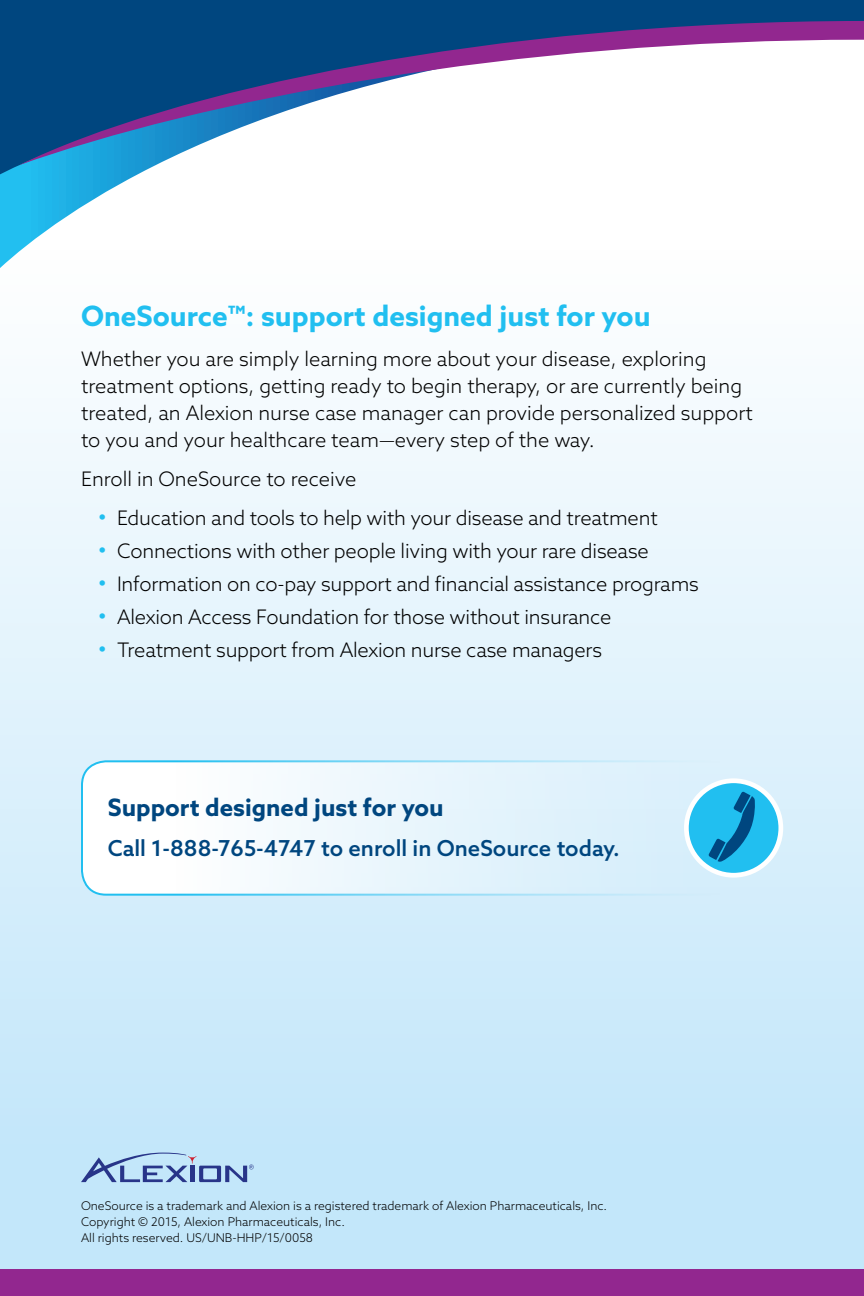
<style>
.page{position:relative;width:864px;height:1296px;background:#fff}
.page>*{position:absolute;margin:0;border:0;box-sizing:border-box;transform-origin:0 0}
.t1{font:700 28px "Azo Sans";color:#21bff0}
.t2{font:700 24px "Azo Sans";color:#00467f}
.t3{font:500 22px "Azo Sans";color:#00467f}
.t4{font:300 20px/27px "Azo Sans";letter-spacing:-.01em;color:#000}
.t5{font:300 12px/16px "Azo Sans";color:#000}
.s1{font-size:27px;color:#21bff0}
</style>
<div class="page">
<div style="left:0;top:180px;width:864px;height:1089px;background:linear-gradient(to bottom,#fff,#bde4f9)"></div>
<div style="left:0;top:1269px;width:864px;height:27px;background:#92278f"></div>
<svg style="left:81px;top:1153px;width:173px;height:29px;background:#9ab7db"></svg>
<div style="left:82px;top:761px;width:708px;height:134px;background:linear-gradient(to right,#fff,#d3edfb);border-radius:24px"></div>
<div style="left:81px;top:760px;width:710px;height:136px;border:2px solid #21bff0;border-radius:24px"></div>
<svg style="left:686px;top:781px;width:95px;height:94px;background:#3dc7f1"></svg>
<div style="left:684px;top:778px;width:99px;height:100px;border:5px solid #fff;border-radius:50%"></div>
<svg style="left:708px;top:791px;width:48px;height:71px;background:#1697cb"></svg>
<svg style="left:0;top:184px;width:864px;height:84px"></svg>
<svg style="left:0;top:0;width:864px;height:184px;fill:#00467f"></svg>
<svg style="left:19px;top:21px;width:845px;height:144px"></svg>
<h1 class="t1" style="left:81px;top:298px;width:571px">OneSource™: support designed just for you</h1>
<p class="t4" style="left:81px;top:345px;width:674px">Whether you are simply learning more about your disease, exploring treatment options, getting ready to begin therapy, or are currently being treated, an Alexion nurse case manager can provide personalized support to you and your healthcare team—every step of the way.</p>
<p class="t4" style="left:81px;top:465px;width:277px">Enroll in OneSource to receive</p>
<p class="t4" style="left:97px;top:504px;width:562px"><span class="s1">•</span> Education and tools to help with your disease and treatment</p>
<p class="t4" style="left:97px;top:537px;width:553px"><span class="s1">•</span> Connections with other people living with your rare disease</p>
<p class="t4" style="left:97px;top:570px;width:603px"><span class="s1">•</span> Information on co-pay support and financial assistance programs</p>
<p class="t4" style="left:97px;top:603px;width:516px"><span class="s1">•</span> Alexion Access Foundation for those without insurance</p>
<p class="t4" style="left:97px;top:636px;width:507px"><span class="s1">•</span> Treatment support from Alexion nurse case managers</p>
<p class="t2" style="left:108px;top:791px;width:337px">Support designed just for you</p>
<p class="t3" style="left:108px;top:834px;width:513px">Call 1-888-765-4747 to enroll in OneSource today.</p>
<p class="t5" style="left:81px;top:1198px;width:528px">OneSource is a trademark and Alexion is a registered trademark of Alexion Pharmaceuticals, Inc.<br>Copyright © 2015, Alexion Pharmaceuticals, Inc.<br>All rights reserved. US/UNB-HHP/15/0058</p>
</div>
